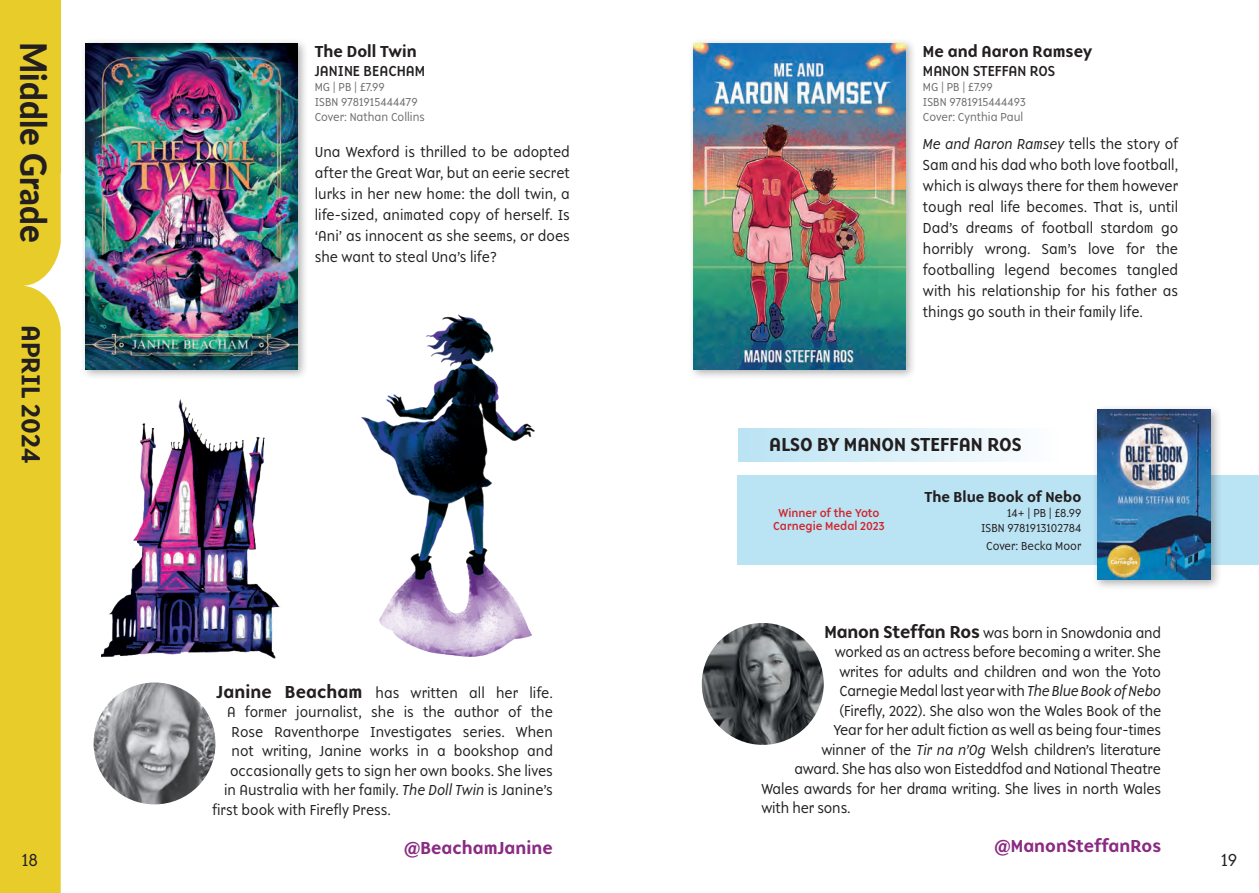
<style>
.page{position:relative;width:1259px;height:893px;background:#fff}
.page>*{position:absolute;margin:0;border:0;box-sizing:border-box;transform-origin:0 0}
.t1{font:800 36.3px "Lato";color:#231f20;scale:.91 1}
.t2{font:500 27px "Base 900 Sans OT";color:#231f20}
.t3{font:500 19.5px "Base 900 Sans OT";color:#231f20}
.t4{font:500 18px "Base 900 Sans OT";color:#892b82}
.t5{font:300 18px "Base 900 Sans OT";color:#231f20}
.t6{font:500 16.5px "Base 900 Sans OT";color:#231f20}
.t7{font:300 15px/21px "Base 900 Sans OT";letter-spacing:-.01em;color:#231f20;text-align:justify}
.t8{font:15px "Base 900 Sans OT";color:#231f20}
.t9{font:500 15px "Base 900 Sans OT";color:#231f20}
.t10{font:300 12px/15px "Base 900 Sans OT";color:#6c6d70}
.t11{font:300 12px/15px "Base 900 Sans OT";color:#231f20;text-align:right}
.t12{font:12px/13.5px "Base 900 Sans OT";color:#d1232a;text-align:center}
.s1{font-style:italic}
.s2{font-weight:500;font-size:18px}
</style>
<div class="page">
<div style="left:80px;top:38px;width:229px;height:342px;background:#231f20;opacity:.35"></div>
<img style="left:85px;top:43px;width:213px;height:326px">
<img style="left:94px;top:682px;width:121px;height:122px;border-radius:61px">
<img style="left:101px;top:399px;width:179px;height:259px">
<img style="left:362px;top:315px;width:173px;height:341px">
<div style="left:688px;top:38px;width:229px;height:343px;background:#231f20;opacity:.35"></div>
<img style="left:693px;top:43px;width:213px;height:326px">
<img style="left:702px;top:623px;width:121px;height:122px;border-radius:61px">
<div style="left:0;top:0;width:61px;height:173px;background:#e8cd2a"></div>
<div style="left:0;top:173px;width:61px;height:720px;background:#e8cd2a"></div>
<div style="left:737px;top:476px;width:522px;height:89px;background:#bae3f3"></div>
<div style="left:1092px;top:404px;width:129px;height:187px;background:#231f20;opacity:.35"></div>
<img style="left:1097px;top:410px;width:113px;height:170px">
<div style="left:738px;top:428px;width:321px;height:33px;background:linear-gradient(to right,#bae3f3,#fefefe)"></div>
<h1 class="t1" style="left:60px;top:42px;width:222px;rotate:90deg">Middle Grade</h1>
<h2 class="t2" style="left:48px;top:325px;width:140px;rotate:90deg">APRIL 2024</h2>
<p class="t6" style="left:315px;top:41px;width:103px">The Doll Twin</p>
<p class="t8" style="left:315px;top:62px;width:112px">JANINE BEACHAM</p>
<p class="t10" style="left:315px;top:80px;width:112px">MG | PB | £7.99<br>ISBN 9781915444479<br>Cover: Nathan Collins</p>
<p class="t7" style="left:315px;top:142px;width:257px">Una Wexford is thrilled to be adopted after the Great War, but an eerie secret lurks in her new home: the doll twin, a life-sized, animated copy of herself. Is ‘Ani’ as innocent as she seems, or does she want to steal Una’s life?</p>
<p class="t6" style="left:923px;top:41px;width:171px">Me and Aaron Ramsey</p>
<p class="t8" style="left:923px;top:62px;width:134px">MANON STEFFAN ROS</p>
<p class="t10" style="left:923px;top:80px;width:104px">MG | PB | £7.99<br>ISBN 9781915444493<br>Cover: Cynthia Paul</p>
<p class="t7" style="left:923px;top:133px;width:257px"><span class="s1">Me and Aaron Ramsey</span> tells the story of Sam and his dad who both love football, which is always there for them however tough real life becomes. That is, until Dad’s dreams of football stardom go horribly wrong. Sam’s love for the footballing legend becomes tangled with his relationship for his father as</p>
<p class="t7" style="left:923px;top:301px;width:222px">things go south in their family life.</p>
<h3 class="t3" style="left:769px;top:432px;width:254px">ALSO BY MANON STEFFAN ROS</h3>
<p class="t12" style="left:773px;top:506px;width:113px">Winner of the Yoto<br>Carnegie Medal 2023</p>
<p class="t9" style="left:924px;top:487px;width:158px">The Blue Book of Nebo</p>
<p class="t11" style="left:981px;top:505px;width:102px">14+ | PB | £8.99<br>ISBN 9781913102784</p>
<p class="t11" style="left:986px;top:538px;width:97px">Cover: Becka Moor</p>
<p class="t7" style="left:824px;top:622px;width:338px"><span class="s2">Manon Steffan Ros</span> was born in Snowdonia and</p>
<p class="t7" style="left:835px;top:642px;width:328px">worked as an actress before becoming a writer. She</p>
<p class="t7" style="left:839px;top:661px;width:323px">writes for adults and children and won the Yoto</p>
<p class="t7" style="left:839px;top:681px;width:323px">Carnegie Medal last year with <span class="s1">The Blue Book of Nebo</span></p>
<p class="t7" style="left:839px;top:700px;width:323px">(Firefly, 2022). She also won the Wales Book of the</p>
<p class="t7" style="left:833px;top:720px;width:329px">Year for her adult fiction as well as being four-times</p>
<p class="t7" style="left:821px;top:739px;width:341px">winner of the <span class="s1">Tir na n’Og</span> Welsh children’s literature</p>
<p class="t7" style="left:794px;top:759px;width:368px">award. She has also won Eisteddfod and National Theatre</p>
<p class="t7" style="left:761px;top:778px;width:401px">Wales awards for her drama writing. She lives in north Wales</p>
<p class="t7" style="left:761px;top:798px;width:91px">with her sons.</p>
<p class="t4" style="left:994px;top:835px;width:169px">@ManonSteffanRos</p>
<p class="t7" style="left:217px;top:682px;width:338px"><span class="s2">Janine Beacham</span> has written all her life.</p>
<p class="t7" style="left:227px;top:702px;width:327px">A former journalist, she is the author of the</p>
<p class="t7" style="left:232px;top:721px;width:323px">Rose Raventhorpe Investigates series. When</p>
<p class="t7" style="left:232px;top:741px;width:323px">not writing, Janine works in a bookshop and</p>
<p class="t7" style="left:230px;top:760px;width:324px">occasionally gets to sign her own books. She lives</p>
<p class="t7" style="left:224px;top:780px;width:330px">in Australia with her family. <span class="s1">The Doll Twin</span> is Janine’s</p>
<p class="t7" style="left:212px;top:799px;width:180px">first book with Firefly Press.</p>
<p class="t4" style="left:404px;top:837px;width:151px">@BeachamJanine</p>
<p class="t5" style="left:19px;top:849px;width:18px">18</p>
<p class="t5" style="left:1221px;top:849px;width:18px">19</p>
<p class="t5" style="left:22px;top:849px;width:18px">18</p>
</div>
